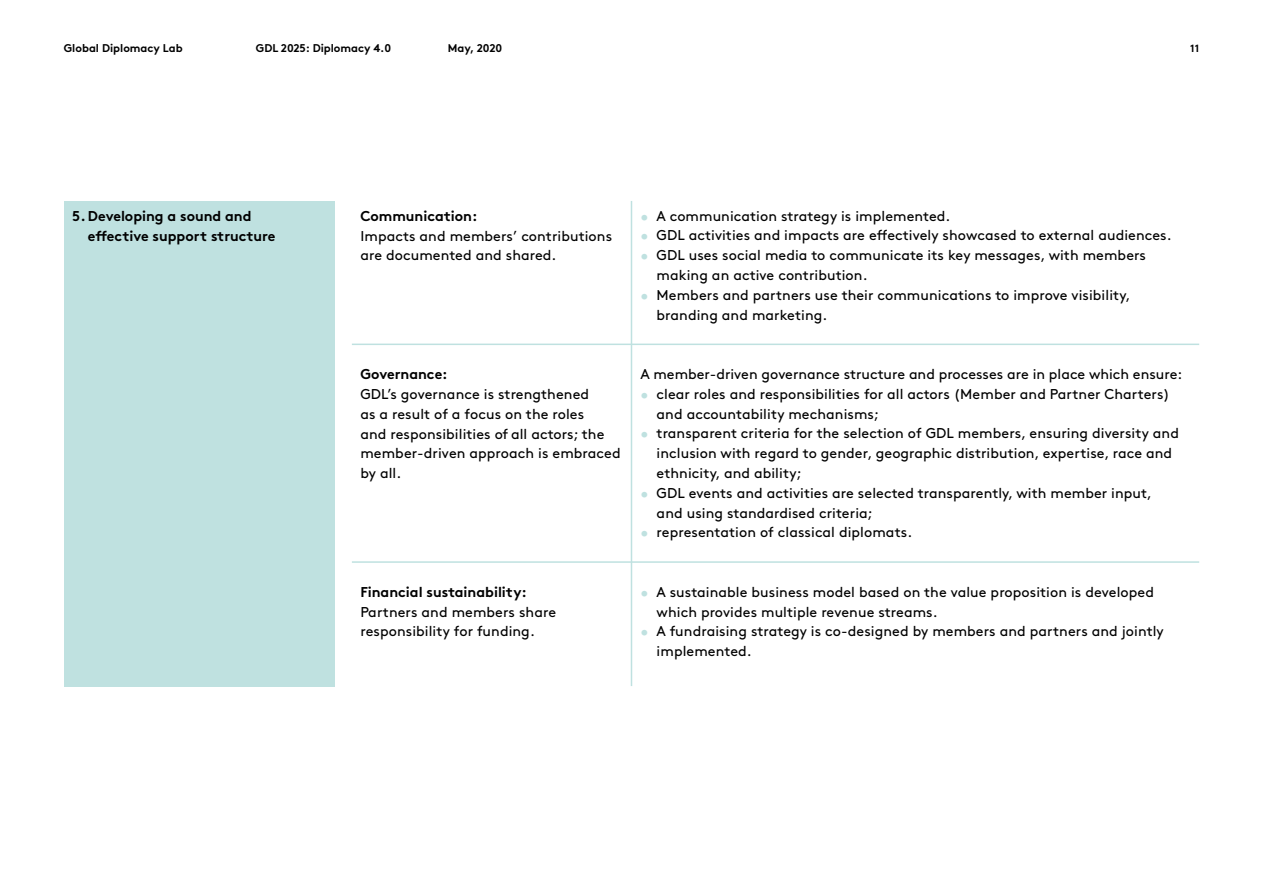
<style>
.page{position:relative;width:1263px;height:893px;background:#fff}
.page>*{position:absolute;margin:0;border:0;box-sizing:border-box;transform-origin:0 0}
.t1{font:14.25px/19.8px "Brown Std";letter-spacing:.005em;color:#000}
.t2{font:700 14.25px/19.8px "Brown Std";color:#000}
.t3{font:700 11.25px "Brown Std";color:#000}
.t4{font:700 10.5px "Brown Std";color:#000}
.s1{color:#bfe1e0}
</style>
<div class="page">
<div style="left:64px;top:201px;width:270px;height:485px;background:#bfe1e0"></div>
<hr style="left:352px;top:344px;width:847px;height:1px;background:#bfe1e0">
<hr style="left:352px;top:561px;width:847px;height:2px;background:#bfe1e0">
<hr style="left:631px;top:201px;width:1px;height:485px;background:#bfe1e0">
<p class="t3" style="left:64px;top:42px;width:120px">Global Diplomacy Lab</p>
<p class="t3" style="left:256px;top:42px;width:137px">GDL 2025: Diplomacy 4.0</p>
<p class="t3" style="left:448px;top:42px;width:56px">May, 2020</p>
<p class="t4" style="left:1190px;top:42px;width:10px">11</p>
<p class="t2" style="left:88px;top:206px;width:189px;text-indent:-15px">5. Developing a sound and effective support structure</p>
<p class="t2" style="left:360px;top:206px;width:119px">Communication:</p>
<p class="t1" style="left:360px;top:226px;width:253px">Impacts and members’ contributions are documented and shared.</p>
<p class="t1" style="left:640px;top:206px;width:312px"><span class="s1">•</span> A communication strategy is implemented.</p>
<p class="t1" style="left:640px;top:226px;width:533px"><span class="s1">•</span> GDL activities and impacts are effectively showcased to external audiences.</p>
<p class="t1" style="left:657px;top:245px;width:491px;text-indent:-16px"><span class="s1">•</span> GDL uses social media to communicate its key messages, with members making an active contribution.</p>
<p class="t1" style="left:657px;top:285px;width:475px;text-indent:-16px"><span class="s1">•</span> Members and partners use their communications to improve visibility, branding and marketing.</p>
<p class="t2" style="left:360px;top:364px;width:89px">Governance:</p>
<p class="t1" style="left:360px;top:384px;width:262px">GDL’s governance is strengthened<br>as a result of a focus on the roles<br>and responsibilities of all actors; the member-driven approach is embraced by all.</p>
<p class="t1" style="left:640px;top:364px;width:543px">A member-driven governance structure and processes are in place which ensure:</p>
<p class="t1" style="left:657px;top:384px;width:515px;text-indent:-16px"><span class="s1">•</span> clear roles and responsibilities for all actors (Member and Partner Charters) and accountability mechanisms;</p>
<p class="t1" style="left:657px;top:424px;width:524px;text-indent:-16px"><span class="s1">•</span> transparent criteria for the selection of GDL members, ensuring diversity and inclusion with regard to gender, geographic distribution, expertise, race and ethnicity, and ability;</p>
<p class="t1" style="left:657px;top:483px;width:497px;text-indent:-16px"><span class="s1">•</span> GDL events and activities are selected transparently, with member input, and using standardised criteria;</p>
<p class="t1" style="left:640px;top:523px;width:273px"><span class="s1">•</span> representation of classical diplomats.</p>
<p class="t2" style="left:360px;top:582px;width:168px">Financial sustainability:</p>
<p class="t1" style="left:360px;top:602px;width:197px">Partners and members share responsibility for funding.</p>
<p class="t1" style="left:657px;top:582px;width:499px;text-indent:-16px"><span class="s1">•</span> A sustainable business model based on the value proposition is developed which provides multiple revenue streams.</p>
<p class="t1" style="left:657px;top:622px;width:509px;text-indent:-16px"><span class="s1">•</span> A fundraising strategy is co-designed by members and partners and jointly implemented.</p>
</div>
